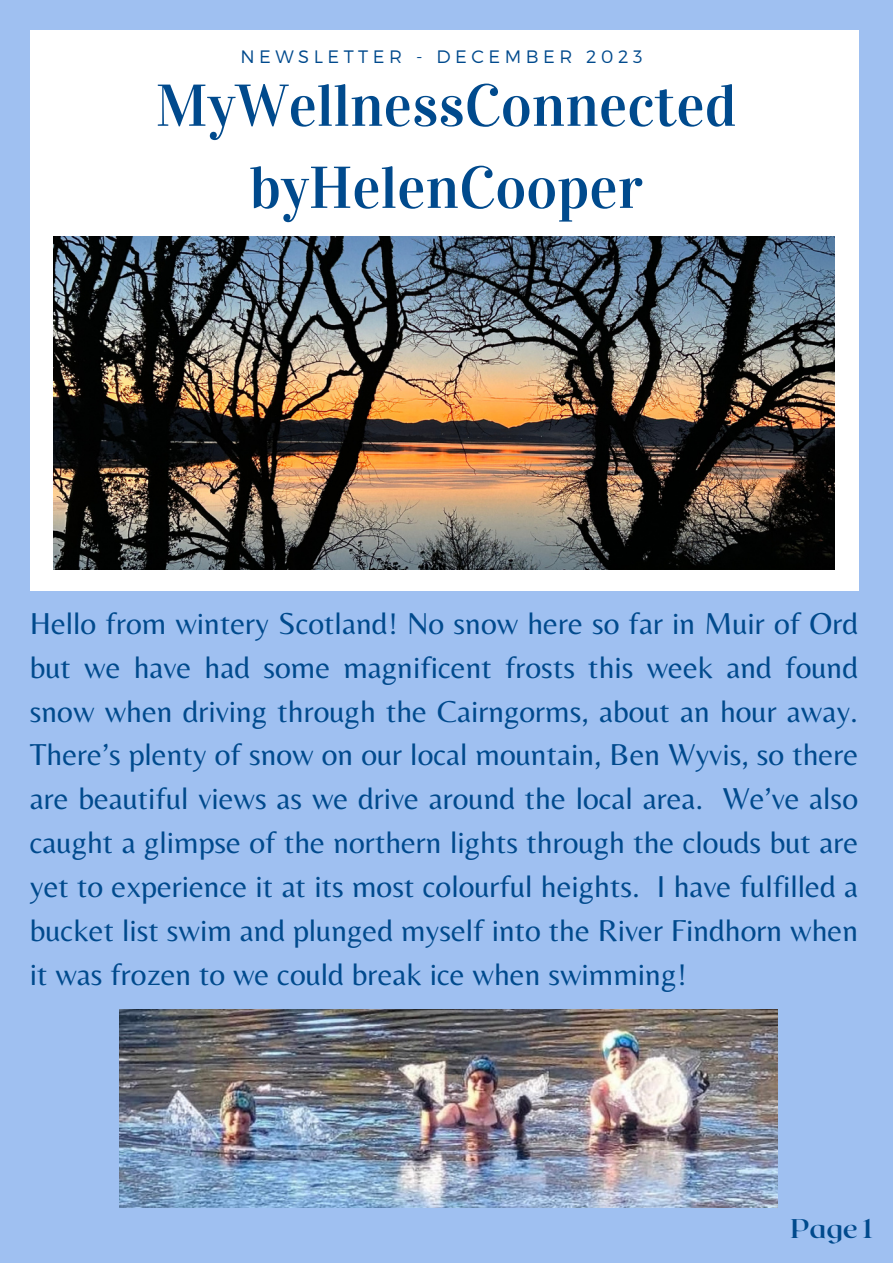
<style>
.page{position:relative;width:893px;height:1264px;background:#fff}
.page>*{position:absolute;margin:0;border:0;box-sizing:border-box;transform-origin:0 0}
.t1{font:59.1px "Vidaloka";color:#004a8d}
.t2{font:31.5px/43.8px "Belleza";color:#004a8d;text-align:justify}
.t3{font:700 27px "Roxborough CF";color:#004a8d}
.t4{font:300 18px "Montserrat";letter-spacing:.25em;color:#004a8d}
</style>
<div class="page">
<div style="left:0;top:0;width:892px;height:1262px;background:#9fc0f1"></div>
<div style="left:31px;top:30px;width:827px;height:964px;background:#fff"></div>
<div style="left:20px;top:591px;width:857px;height:490px;background:#9fc0f1"></div>
<img style="left:54px;top:237px;width:780px;height:332px">
<img style="left:120px;top:1009px;width:657px;height:198px">
<p class="t4" style="left:240px;top:45px;width:403px">NEWSLETTER - DECEMBER 2023</p>
<p class="t1" style="left:156px;top:70px;width:582px">MyWellnessConnected</p>
<p class="t1" style="left:249px;top:152px;width:394px">byHelenCooper</p>
<p class="t2" style="left:30px;top:601px;width:829px">Hello from wintery Scotland! No snow here so far in Muir of Ord but we have had some magnificent frosts this week and found snow when driving through the Cairngorms, about an hour away.<br>There’s plenty of snow on our local mountain, Ben Wyvis, so there are beautiful views as we drive around the local area. We’ve also caught a glimpse of the northern lights through the clouds but are yet to experience it at its most colourful heights. I have fulfilled a bucket list swim and plunged myself into the River Findhorn when it was frozen to we could break ice when swimming!</p>
<p class="t3" style="left:790px;top:1211px;width:83px">Page 1</p>
</div>
